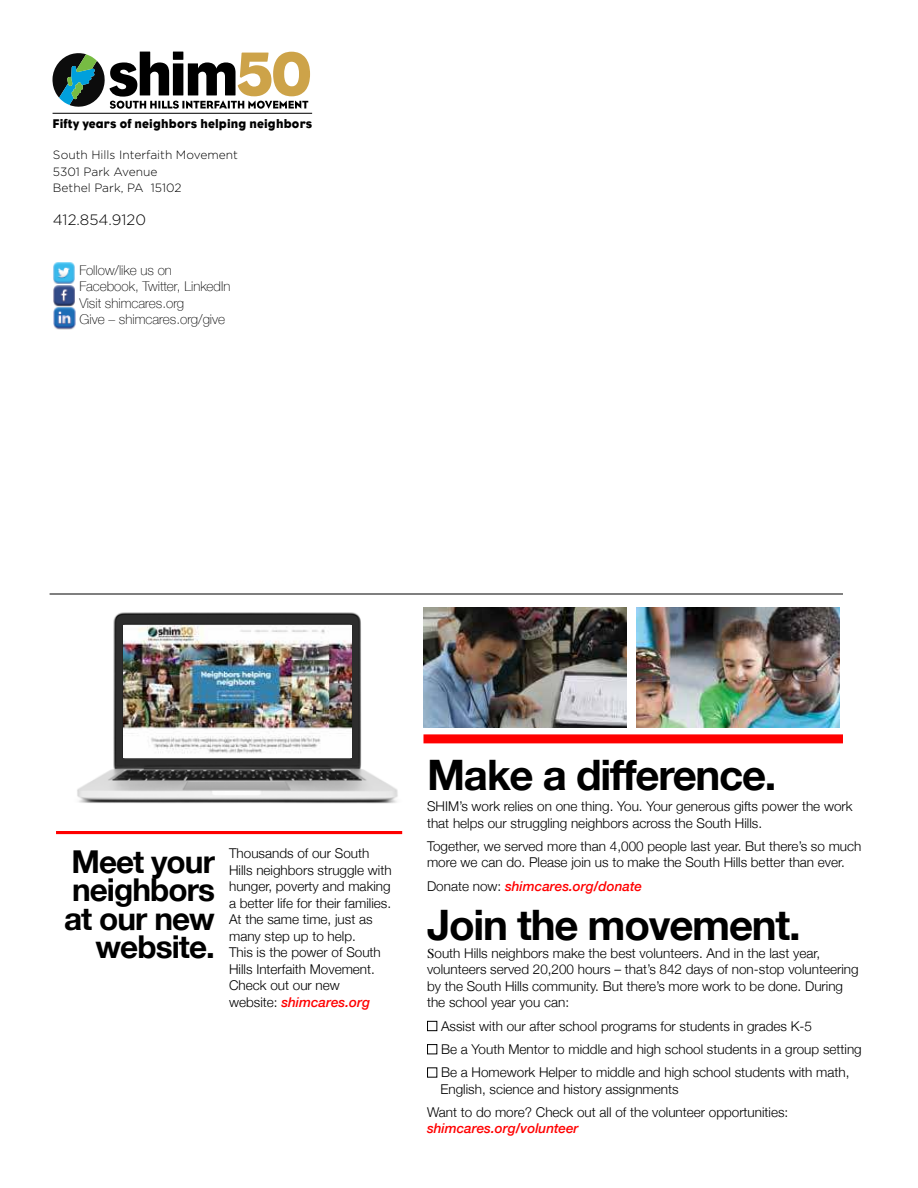
<style>
.page{position:relative;width:918px;height:1188px;background:#fff}
.page>*{position:absolute;margin:0;border:0;box-sizing:border-box;transform-origin:0 0}
.t1{font:63px "Eagle";color:#cda349}
.t2{font:700 42px "Helvetica Neue";letter-spacing:-.03em;color:#000}
.t3{font:700 31.5px/28.3px "Helvetica Neue";letter-spacing:-.03em;color:#000;text-align:right}
.t4{font:300 15px "Gotham";color:#000}
.t5{font:300 13.5px/16.5px "Helvetica Neue";color:#000}
.t6{font:100 13.5px/16.2px "Helvetica Neue";color:#000}
.t7{font:italic 500 13.5px "Helvetica Neue";color:#f00}
.t8{font:13.05px "Eagle";letter-spacing:.015em;color:#000}
.t9{font:300 12px/16.5px "Gotham";color:#000}
.s1{font-weight:500;font-style:italic;color:#f00}
.s2{font-weight:300;font-style:normal;color:#000}
.s3{font-family:"Times";font-weight:400}
</style>
<div class="page">
<svg style="left:52px;top:52px;width:256px;height:57px"></svg>
<hr style="left:53px;top:113px;width:259px;height:1px;background:#000">
<hr style="left:50px;top:594px;width:793px;height:1px;background:#000">
<div style="left:56px;top:825px;width:346px;height:9px;background:#f00"></div>
<div style="left:423px;top:734px;width:420px;height:9px;background:#f00"></div>
<img style="left:53px;top:262px;width:22px;height:45px">
<img style="left:53px;top:307px;width:23px;height:23px">
<img style="left:56px;top:612px;width:346px;height:219px">
<img style="left:423px;top:608px;width:203px;height:120px">
<img style="left:637px;top:608px;width:203px;height:120px">
<div style="left:427px;top:1021px;width:10px;height:10px;border:1px solid #000"></div>
<div style="left:427px;top:1044px;width:10px;height:10px;border:1px solid #000"></div>
<div style="left:427px;top:1067px;width:10px;height:11px;border:1px solid #000"></div>
<img style="left:123px;top:625px;width:228px;height:132px">
<h1 class="t1" style="left:237px;top:51px;width:77px">50</h1>
<p class="t8" style="left:53px;top:119px;width:261px">Fifty years of neighbors helping neighbors</p>
<p class="t9" style="left:53px;top:147px;width:186px">South Hills Interfaith Movement<br>5301 Park Avenue<br>Bethel Park, PA 15102</p>
<p class="t4" style="left:53px;top:213px;width:95px">412.854.9120</p>
<p class="t6" style="left:79px;top:264px;width:152px">Follow/like us on<br>Facebook, Twitter, LinkedIn<br>Visit shimcares.org<br>Give – shimcares.org/give</p>
<h3 class="t3" style="left:64px;top:851px;width:152px">Meet your neighbors at our new website.</h3>
<p class="t5" style="left:229px;top:847px;width:164px">Thousands of our South<br>Hills neighbors struggle with hunger, poverty and making a better life for their families.<br>At the same time, just as many step up to help.<br>This is the power of South<br>Hills Interfaith Movement.<br>Check out our new website: <span class="s1">shimcares.org</span></p>
<h2 class="t2" style="left:427px;top:742px;width:351px">Make a difference.</h2>
<p class="t5" style="left:427px;top:799px;width:427px">SHIM’s work relies on one thing. You. Your generous gifts power the work that helps our struggling neighbors across the South Hills.</p>
<p class="t5" style="left:427px;top:839px;width:436px">Together, we served more than 4,000 people last year. But there’s so much more we can do. Please join us to make the South Hills better than ever.</p>
<p class="t7" style="left:427px;top:881px;width:217px"><span class="s2">Donate now:</span> shimcares.org/donate</p>
<h2 class="t2" style="left:427px;top:910px;width:375px">Join the movement.</h2>
<p class="t5" style="left:427px;top:946px;width:433px"><span class="s3">S</span>outh Hills neighbors make the best volunteers. And in the last year, volunteers served 20,200 hours – that’s 842 days of non-stop volunteering by the South Hills community. But there’s more work to be done. During the school year you can:</p>
<p class="t5" style="left:441px;top:1016px;width:422px;line-height:23.2px">Assist with our after school programs for students in grades K-5<br>Be a Youth Mentor to middle and high school students in a group setting<br>Be a Homework Helper to middle and high school students with math,</p>
<p class="t5" style="left:427px;top:1079px;width:363px;line-height:23.2px;text-indent:14px">English, science and history assignments<br>Want to do more? Check out all of the volunteer opportunities:</p>
<p class="t7" style="left:427px;top:1124px;width:153px">shimcares.org/volunteer</p>
</div>
